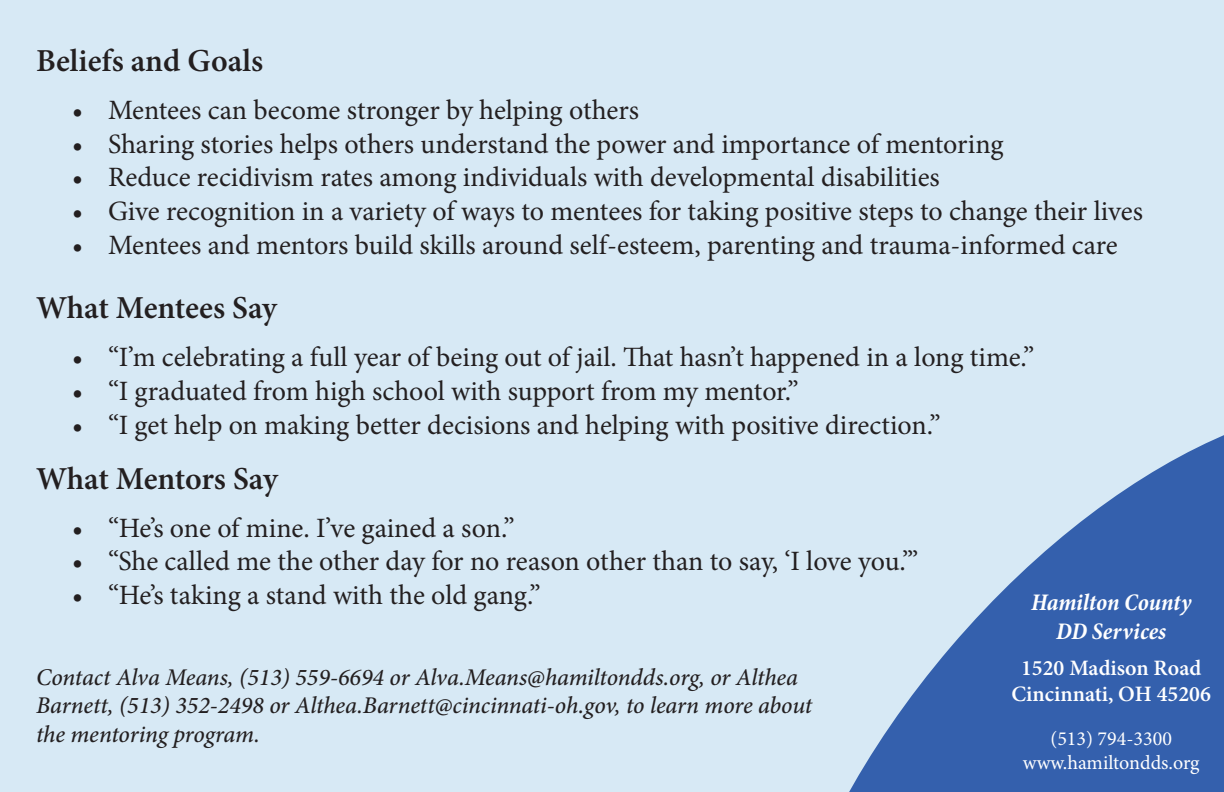
<style>
.page{position:relative;width:1224px;height:792px;background:#d7e9f5}
.page>*{position:absolute;margin:0;border:0;box-sizing:border-box;transform-origin:0 0}
.t1{font:600 32px "Minion Pro";letter-spacing:-.005em;color:#231f20}
.t2{font:28px "Minion Pro";letter-spacing:-.005em;color:#231f20}
.t3{font:italic 500 24px/28.8px "Minion Pro";letter-spacing:-.005em;color:#231f20}
.t4{font:italic 700 condensed 24px/28.8px "Minion Pro";letter-spacing:-.005em;color:#fff;text-align:center}
.t5{font:600 22px/26.4px "Minion Pro";color:#fff;text-align:center}
.t6{font:20px/24px "Minion Pro";color:#fff;text-align:center}
</style>
<div class="page">
<svg style="left:719px;top:348px;width:505px;height:444px;background:#9cb7db"></svg>
<p class="t1" style="left:36px;top:39px;width:229px">Beliefs and Goals</p>
<p class="t2" style="left:72px;top:92px;width:568px">• Mentees can become stronger by helping others</p>
<p class="t2" style="left:72px;top:125px;width:933px">• Sharing stories helps others understand the power and importance of mentoring</p>
<p class="t2" style="left:72px;top:159px;width:869px">• Reduce recidivism rates among individuals with developmental disabilities</p>
<p class="t2" style="left:72px;top:192px;width:1073px">• Give recognition in a variety of ways to mentees for taking positive steps to change their lives</p>
<p class="t2" style="left:72px;top:226px;width:1047px">• Mentees and mentors build skills around self-esteem, parenting and trauma-informed care</p>
<p class="t1" style="left:36px;top:286px;width:243px">What Mentees Say</p>
<p class="t2" style="left:72px;top:339px;width:964px">• “I’m celebrating a full year of being out of jail. That hasn’t happened in a long time.”</p>
<p class="t2" style="left:72px;top:372px;width:728px">• “I graduated from high school with support from my mentor.”</p>
<p class="t2" style="left:72px;top:406px;width:870px">• “I get help on making better decisions and helping with positive direction.”</p>
<p class="t1" style="left:36px;top:457px;width:243px">What Mentors Say</p>
<p class="t2" style="left:72px;top:509px;width:444px">• “He’s one of mine. I’ve gained a son.”</p>
<p class="t2" style="left:72px;top:543px;width:848px">• “She called me the other day for no reason other than to say, ‘I love you.’”</p>
<p class="t2" style="left:72px;top:576px;width:470px">• “He’s taking a stand with the old gang.”</p>
<p class="t4" style="left:1031px;top:588px;width:162px">Hamilton County<br>DD Services</p>
<p class="t5" style="left:1011px;top:655px;width:201px">1520 Madison Road<br>Cincinnati, OH 45206</p>
<p class="t6" style="left:1023px;top:727px;width:178px">(513) 794-3300 www.hamiltondds.org</p>
<p class="t3" style="left:36px;top:662px;width:778px">Contact Alva Means, (513) 559-6694 or Alva.Means@hamiltondds.org, or Althea<br>Barnett, (513) 352-2498 or Althea.Barnett@cincinnati-oh.gov, to learn more about the mentoring program.</p>
</div>
